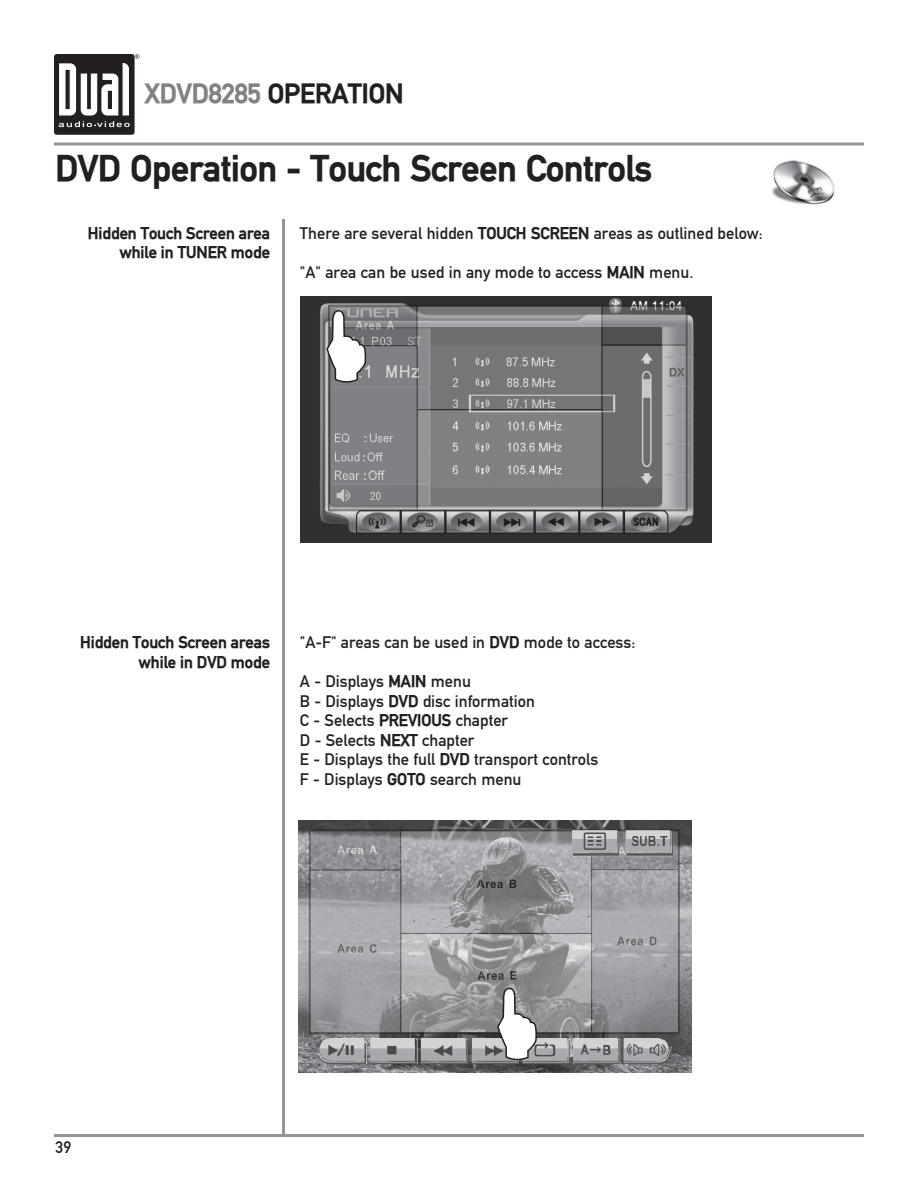
<style>
.page{position:relative;width:918px;height:1188px;background:#fff}
.page>*{position:absolute;margin:0;border:0;box-sizing:border-box;transform-origin:0 0}
.t1{font:700 36px "DIN Mittelschrift";color:#231f20}
.t2{font:700 27px "DIN Mittelschrift";color:#231f20}
.t3{font:16.5px/19.5px "DIN Mittelschrift";color:#231f20}
.t4{font:700 16.5px/19.5px "DIN Mittelschrift";color:#231f20;text-align:right}
.s1{color:#808285}
.s2{font-weight:700}
</style>
<div class="page">
<div style="left:54px;top:54px;width:81px;height:81px;background:#231f20;border-radius:3px"></div>
<svg style="left:59px;top:54px;width:81px;height:73px"></svg>
<hr style="left:54px;top:143px;width:810px;height:3px;background:#939598">
<hr style="left:54px;top:1134px;width:810px;height:3px;background:#939598">
<img style="left:300px;top:296px;width:411px;height:247px">
<svg style="left:331px;top:308px;width:84px;height:36px"></svg>
<div style="left:329px;top:306px;width:88px;height:40px;border:1px solid #231f20"></div>
<svg style="left:419px;top:308px;width:181px;height:100px;background:#7f7f81"></svg>
<div style="left:417px;top:306px;width:185px;height:104px;border:1px solid #231f20"></div>
<svg style="left:604px;top:308px;width:81px;height:35px;background:#757578"></svg>
<div style="left:602px;top:306px;width:85px;height:39px;border:1px solid #231f20"></div>
<svg style="left:602px;top:345px;width:83px;height:163px;background:#7f7f82"></svg>
<svg style="left:417px;top:410px;width:185px;height:98px;background:#848485"></svg>
<svg style="left:331px;top:348px;width:84px;height:160px;background:#838487"></svg>
<div style="left:328px;top:305px;width:360px;height:206px;border:2px solid #231f20"></div>
<hr style="left:282px;top:219px;width:3px;height:918px;background:#939598">
<img style="left:771px;top:160px;width:64px;height:45px">
<img style="left:299px;top:821px;width:393px;height:252px">
<svg style="left:312px;top:833px;width:7px;height:35px"></svg>
<svg style="left:673px;top:833px;width:4px;height:35px"></svg>
<svg style="left:673px;top:871px;width:4px;height:160px"></svg>
<svg style="left:312px;top:872px;width:7px;height:159px"></svg>
<img style="left:319px;top:830px;width:354px;height:234px">
<svg style="left:325px;top:309px;width:69px;height:75px;background:#797a7c"></svg>
<svg style="left:496px;top:986px;width:42px;height:76px;background:#7a7a7c"></svg>
<h2 class="t2" style="left:145px;top:77px;width:260px"><span class="s1">XDVD8285</span> OPERATION</h2>
<h1 class="t1" style="left:56px;top:147px;width:598px">DVD Operation - Touch Screen Controls</h1>
<p class="t4" style="left:88px;top:223px;width:184px">Hidden Touch Screen area while in TUNER mode</p>
<p class="t3" style="left:300px;top:223px;width:464px">There are several hidden <span class="s2">TOUCH SCREEN</span> areas as outlined below:</p>
<p class="t3" style="left:300px;top:262px;width:395px">"A" area can be used in any mode to access <span class="s2">MAIN</span> menu.</p>
<p class="t4" style="left:80px;top:633px;width:191px">Hidden Touch Screen areas while in DVD mode</p>
<p class="t3" style="left:300px;top:633px;width:337px">"A-F" areas can be used in <span class="s2">DVD</span> mode to access:</p>
<p class="t3" style="left:300px;top:672px;width:300px">A - Displays <span class="s2">MAIN</span> menu<br>B - Displays <span class="s2">DVD</span> disc information<br>C - Selects <span class="s2">PREVIOUS</span> chapter<br>D - Selects <span class="s2">NEXT</span> chapter<br>E - Displays the full <span class="s2">DVD</span> transport controls<br>F - Displays <span class="s2">GOTO</span> search menu</p>
<p class="t3" style="left:56px;top:1138px;width:17px">39</p>
</div>
